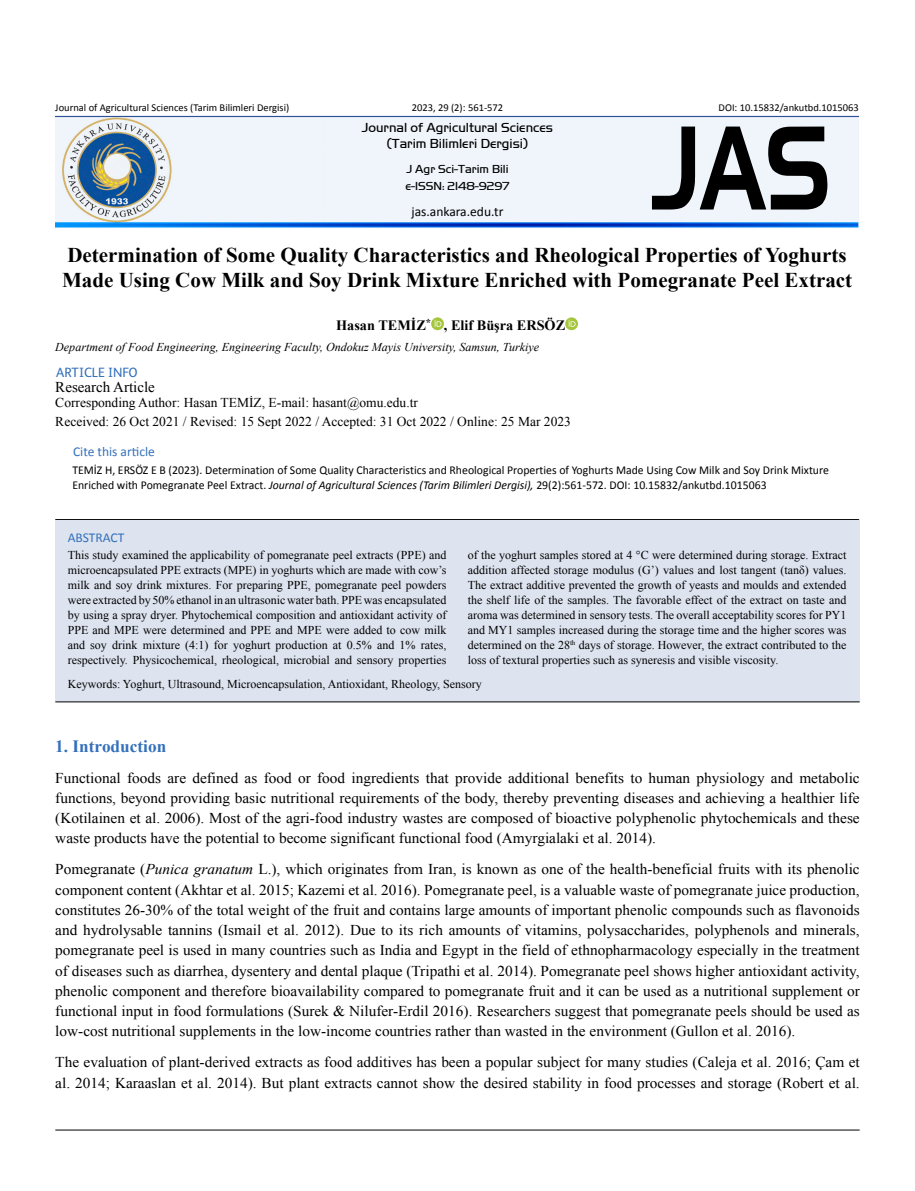
<style>
.page{position:relative;width:915px;height:1191px;background:#fff}
.page>*{position:absolute;margin:0;border:0;box-sizing:border-box;transform-origin:0 0}
.t1{font:115.5px "Handel Gothic Cn";color:#000}
._1__BASLIK{font:700 21px/25.2px "Times New Roman";color:#000}
.BAŞLIK{font:700 17.25px "Times New Roman";color:#3370bb}
.YAZI{font:15px/20.2px "Times New Roman";color:#000;text-align:justify}
.TÜR{font:15px "Times New Roman";color:#000}
.YAZAR{font:700 14.25px "Times New Roman";color:#000}
.YAZISMA{font:13.5px "Times New Roman";color:#000}
.t2{font:13.5px/16.2px "Handel Got D Ligh";color:#000;text-align:center}
.CITEBASLIK{font:13.5px "Calibri";color:#3370bb}
.t3{font:13.5px "Calibri";color:#000}
.ARTICLE_INFO{font:13.5px "FS Albert";color:#3370bb}
.ÖZET{font:12px/15px "Times New Roman";color:#000;text-align:justify}
.CITE_AS{font:12px/15px "Calibri";color:#000}
.KURUM{font:italic 12px "Times New Roman";color:#000}
.t4{font:12px/16.5px "Handel Got D Ligh";color:#000}
.DOİ{font:10.5px "Calibri";color:#000}
.SAYFA_ARA{font:10.5px "Calibri";color:#000}
.s1{font-style:italic}
</style>
<div class="page">
<img style="left:55px;top:115px;width:804px;height:113px">
<hr style="left:55px;top:1129px;width:804px;height:1px;background:#000">
<svg style="left:431px;top:317px;width:13px;height:13px"></svg>
<svg style="left:434px;top:320px;width:7px;height:7px"></svg>
<svg style="left:565px;top:317px;width:12px;height:13px"></svg>
<svg style="left:568px;top:320px;width:7px;height:7px"></svg>
<div style="left:55px;top:519px;width:804px;height:182px;background:#dde3ef"></div>
<hr style="left:55px;top:519px;width:803px;height:1px;background:#000">
<hr style="left:55px;top:701px;width:804px;height:1px;background:#000">
<p class="DOİ" style="left:55px;top:100px;width:235px">Journal of Agricultural Sciences (Tarim Bilimleri Dergisi)</p>
<p class="SAYFA_ARA" style="left:411px;top:100px;width:93px">2023, 29 (2): 561-572</p>
<p class="t2" style="left:362px;top:119px;width:193px">Journal of Agricultural Sciences (Tarim Bilimleri Dergisi)</p>
<p class="t4" style="left:405px;top:160px;width:105px">J Agr Sci-Tarim Bili e-ISSN: 2148-9297</p>
<p class="t3" style="left:411px;top:203px;width:93px">jas.ankara.edu.tr</p>
<p class="DOİ" style="left:718px;top:100px;width:142px">DOI: 10.15832/ankutbd.1015063</p>
<h1 class="t1" style="left:652px;top:116px;width:180px">JAS</h1>
<p class="_1__BASLIK" style="left:62px;top:241px;width:791px">Determination of Some Quality Characteristics and Rheological Properties of Yoghurts<br>Made Using Cow Milk and Soy Drink Mixture Enriched with Pomegranate Peel Extract</p>
<p class="YAZAR" style="left:336px;top:315px;width:230px">Hasan TEMİZ<sup>*</sup> , Elif Büşra ERSÖZ</p>
<p class="KURUM" style="left:55px;top:339px;width:485px">Department of Food Engineering, Engineering Faculty, Ondokuz Mayis University, Samsun, Turkiye</p>
<p class="ARTICLE_INFO" style="left:56px;top:364px;width:83px">ARTICLE INFO</p>
<p class="TÜR" style="left:55px;top:376px;width:101px">Research Article</p>
<p class="YAZISMA" style="left:55px;top:394px;width:364px">Corresponding Author: Hasan TEMİZ, E-mail: hasant@omu.edu.tr</p>
<p class="YAZISMA" style="left:55px;top:412px;width:517px">Received: 26 Oct 2021 / Revised: 15 Sept 2022 / Accepted: 31 Oct 2022 / Online: 25 Mar 2023</p>
<p class="CITEBASLIK" style="left:73px;top:443px;width:83px">Cite this article</p>
<p class="CITE_AS" style="left:72px;top:462px;width:757px">TEMİZ H, ERSÖZ E B (2023). Determination of Some Quality Characteristics and Rheological Properties of Yoghurts Made Using Cow Milk and Soy Drink Mixture<br>Enriched with Pomegranate Peel Extract. <span class="s1">Journal of Agricultural Sciences (Tarim Bilimleri Dergisi),</span> 29(2):561-572. DOI: 10.15832/ankutbd.1015063</p>
<p class="CITEBASLIK" style="left:68px;top:529px;width:58px">ABSTRACT</p>
<p class="ÖZET" style="left:68px;top:547px;width:380px">This study examined the applicability of pomegranate peel extracts (PPE) and microencapsulated PPE extracts (MPE) in yoghurts which are made with cow’s milk and soy drink mixtures. For preparing PPE, pomegranate peel powders were extracted by 50% ethanol in an ultrasonic water bath. PPE was encapsulated by using a spray dryer. Phytochemical composition and antioxidant activity of PPE and MPE were determined and PPE and MPE were added to cow milk and soy drink mixture (4:1) for yoghurt production at 0.5% and 1% rates, respectively. Physicochemical, rheological, microbial and sensory properties</p>
<p class="ÖZET" style="left:467px;top:547px;width:380px">of the yoghurt samples stored at 4 °C were determined during storage. Extract addition affected storage modulus (G’) values and lost tangent (tanδ) values.<br>The extract additive prevented the growth of yeasts and moulds and extended the shelf life of the samples. The favorable effect of the extract on taste and aroma was determined in sensory tests. The overall acceptability scores for PY1 and MY1 samples increased during the storage time and the higher scores was determined on the 28<sup>th</sup> days of storage. However, the extract contributed to the loss of textural properties such as syneresis and visible viscosity.</p>
<p class="ÖZET" style="left:68px;top:676px;width:415px">Keywords: Yoghurt, Ultrasound, Microencapsulation, Antioxidant, Rheology, Sensory</p>
<p class="BAŞLIK" style="left:55px;top:734px;width:112px">1. Introduction</p>
<p class="YAZI" style="left:55px;top:767px;width:805px">Functional foods are defined as food or food ingredients that provide additional benefits to human physiology and metabolic functions, beyond providing basic nutritional requirements of the body, thereby preventing diseases and achieving a healthier life (Kotilainen et al. 2006). Most of the agri-food industry wastes are composed of bioactive polyphenolic phytochemicals and these waste products have the potential to become significant functional food (Amyrgialaki et al. 2014).</p>
<p class="YAZI" style="left:55px;top:859px;width:805px">Pomegranate (<span class="s1">Punica granatum</span> L.), which originates from Iran, is known as one of the health-beneficial fruits with its phenolic component content (Akhtar et al. 2015; Kazemi et al. 2016). Pomegranate peel, is a valuable waste of pomegranate juice production, constitutes 26-30% of the total weight of the fruit and contains large amounts of important phenolic compounds such as flavonoids and hydrolysable tannins (Ismail et al. 2012). Due to its rich amounts of vitamins, polysaccharides, polyphenols and minerals, pomegranate peel is used in many countries such as India and Egypt in the field of ethnopharmacology especially in the treatment of diseases such as diarrhea, dysentery and dental plaque (Tripathi et al. 2014). Pomegranate peel shows higher antioxidant activity, phenolic component and therefore bioavailability compared to pomegranate fruit and it can be used as a nutritional supplement or functional input in food formulations (Surek &amp; Nilufer-Erdil 2016). Researchers suggest that pomegranate peels should be used as low-cost nutritional supplements in the low-income countries rather than wasted in the environment (Gullon et al. 2016).</p>
<p class="YAZI" style="left:55px;top:1052px;width:805px">The evaluation of plant-derived extracts as food additives has been a popular subject for many studies (Caleja et al. 2016; Çam et al. 2014; Karaaslan et al. 2014). But plant extracts cannot show the desired stability in food processes and storage (Robert et al.</p>
</div>
